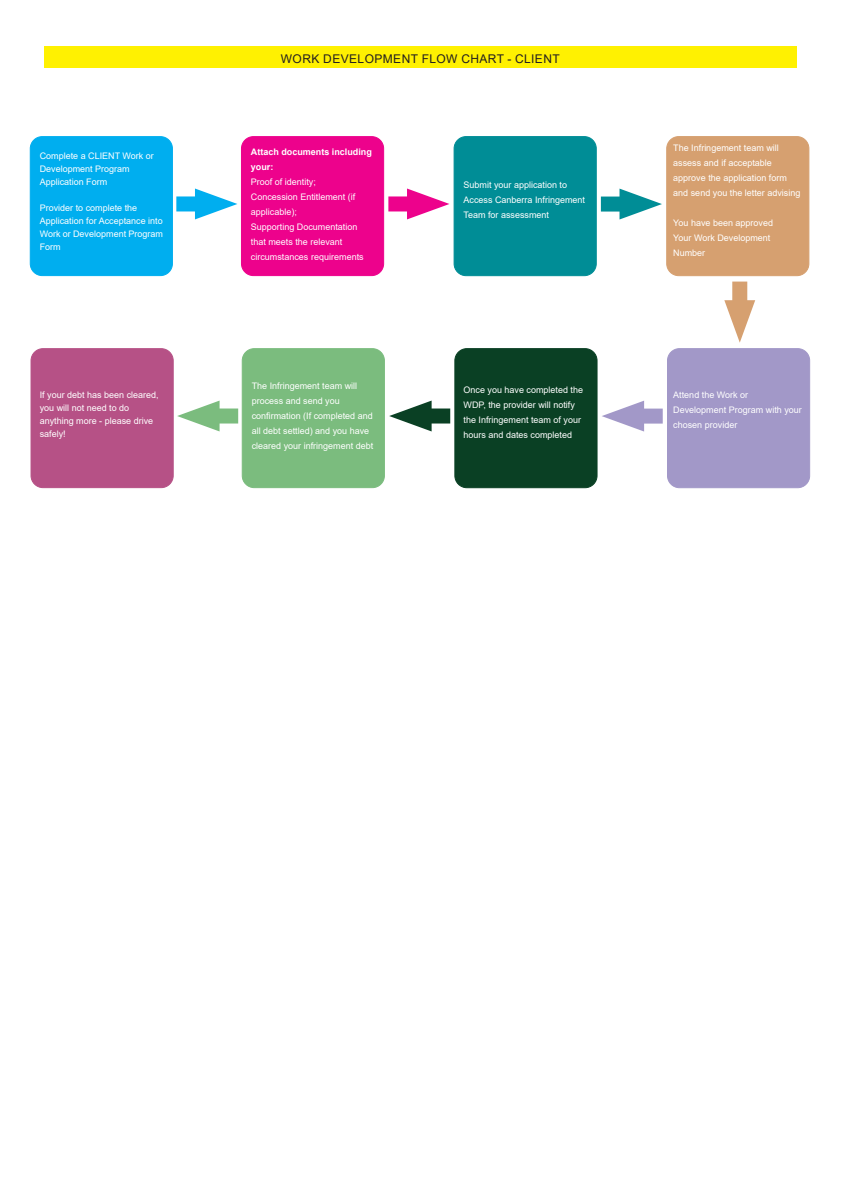
<style>
.page{position:relative;width:842px;height:1191px;background:#fff}
.page>*{position:absolute;margin:0;border:0;box-sizing:border-box;transform-origin:0 0}
.t1{font:12px "Arial";letter-spacing:.035em;color:#231f20}
.t2{font:9px/15px "Arial";color:#fff}
.t3{font:700 9px "Arial";color:#fff}
</style>
<div class="page">
<div style="left:44px;top:47px;width:753px;height:21px;background:#fff101"></div>
<div style="left:30px;top:137px;width:142px;height:138px;background:#00aeef;border-radius:12px"></div>
<div style="left:30px;top:136px;width:143px;height:140px;border:1px solid #00aeef;border-radius:12px"></div>
<div style="left:176px;top:196px;width:35px;height:15px;background:#00aeef"></div>
<svg style="left:195px;top:188px;width:42px;height:31px"></svg>
<div style="left:241px;top:137px;width:143px;height:138px;background:#ed028c;border-radius:12px"></div>
<div style="left:241px;top:136px;width:143px;height:140px;border:1px solid #ed028c;border-radius:12px"></div>
<div style="left:388px;top:196px;width:35px;height:15px;background:#ed028c"></div>
<svg style="left:407px;top:188px;width:42px;height:31px"></svg>
<div style="left:454px;top:137px;width:142px;height:139px;background:#008d96;border-radius:12px"></div>
<div style="left:454px;top:136px;width:143px;height:140px;border:1px solid #008d96;border-radius:12px"></div>
<div style="left:601px;top:196px;width:35px;height:15px;background:#008d96"></div>
<svg style="left:619px;top:189px;width:43px;height:30px"></svg>
<div style="left:667px;top:137px;width:142px;height:139px;background:#d6a070;border-radius:12px"></div>
<div style="left:666px;top:136px;width:143px;height:140px;border:1px solid #d6a070;border-radius:12px"></div>
<div style="left:732px;top:281px;width:15px;height:36px;background:#d6a070"></div>
<svg style="left:724px;top:300px;width:31px;height:43px"></svg>
<div style="left:31px;top:349px;width:142px;height:138px;background:#b65186;border-radius:12px"></div>
<div style="left:31px;top:348px;width:143px;height:140px;border:1px solid #b65186;border-radius:12px"></div>
<div style="left:203px;top:408px;width:35px;height:15px;background:#7bbc7e"></div>
<svg style="left:177px;top:400px;width:43px;height:31px"></svg>
<div style="left:242px;top:349px;width:142px;height:138px;background:#7bbc7e;border-radius:12px"></div>
<div style="left:242px;top:348px;width:143px;height:140px;border:1px solid #7bbc7e;border-radius:12px"></div>
<div style="left:415px;top:408px;width:35px;height:15px;background:#0a4024"></div>
<svg style="left:389px;top:400px;width:43px;height:31px"></svg>
<div style="left:455px;top:348px;width:142px;height:140px;background:#0a4024;border-radius:12px"></div>
<div style="left:454px;top:348px;width:143px;height:140px;border:1px solid #0a4024;border-radius:12px"></div>
<div style="left:628px;top:408px;width:35px;height:15px;background:#a298c8"></div>
<svg style="left:602px;top:400px;width:42px;height:31px"></svg>
<div style="left:667px;top:348px;width:143px;height:140px;background:#a298c8;border-radius:12px"></div>
<div style="left:667px;top:348px;width:143px;height:140px;border:1px solid #a298c8;border-radius:12px"></div>
<p class="t2" style="left:40px;top:148px;width:116px">Complete a CLIENT Work or</p>
<p class="t2" style="left:40px;top:161px;width:92px">Development Program</p>
<p class="t2" style="left:40px;top:174px;width:69px">Application Form</p>
<p class="t2" style="left:40px;top:200px;width:99px">Provider to complete the</p>
<p class="t2" style="left:40px;top:213px;width:125px">Application for Acceptance into</p>
<p class="t2" style="left:40px;top:226px;width:125px">Work or Development Program</p>
<p class="t2" style="left:40px;top:239px;width:22px">Form</p>
<p class="t2" style="left:40px;top:387px;width:121px">If your debt has been cleared,</p>
<p class="t2" style="left:40px;top:401px;width:115px;line-height:13px">you will not need to do anything more - please drive safely!</p>
<p class="t1" style="left:281px;top:50px;width:280px">WORK DEVELOPMENT FLOW CHART - CLIENT</p>
<p class="t3" style="left:251px;top:145px;width:123px">Attach documents including</p>
<p class="t3" style="left:251px;top:160px;width:24px">your:</p>
<p class="t2" style="left:251px;top:174px;width:67px">Proof of identity;</p>
<p class="t2" style="left:251px;top:189px;width:106px">Concession Entitlement (if</p>
<p class="t2" style="left:251px;top:204px;width:48px">applicable);</p>
<p class="t2" style="left:251px;top:219px;width:108px">Supporting Documentation that meets the relevant</p>
<p class="t2" style="left:251px;top:249px;width:114px">circumstances requirements</p>
<p class="t2" style="left:252px;top:378px;width:107px">The Infringement team will process and send you</p>
<p class="t2" style="left:252px;top:408px;width:123px">confirmation (If completed and all debt settled) and you have cleared your infringement debt</p>
<p class="t2" style="left:463px;top:177px;width:105px">Submit your application to</p>
<p class="t2" style="left:463px;top:192px;width:123px">Access Canberra Infringement</p>
<p class="t2" style="left:463px;top:207px;width:87px">Team for assessment</p>
<p class="t2" style="left:463px;top:382px;width:121px">Once you have completed the</p>
<p class="t2" style="left:463px;top:397px;width:113px">WDP, the provider will notify</p>
<p class="t2" style="left:463px;top:412px;width:119px">the Infringement team of your hours and dates completed</p>
<p class="t2" style="left:673px;top:140px;width:107px">The Infringement team will</p>
<p class="t2" style="left:673px;top:155px;width:100px">assess and if acceptable</p>
<p class="t2" style="left:673px;top:170px;width:129px">approve the application form and send you the letter advising</p>
<p class="t2" style="left:673px;top:215px;width:101px">You have been approved</p>
<p class="t2" style="left:673px;top:230px;width:99px">Your Work Development</p>
<p class="t2" style="left:673px;top:245px;width:34px">Number</p>
<p class="t2" style="left:673px;top:387px;width:76px">Attend the Work or</p>
<p class="t2" style="left:673px;top:402px;width:130px">Development Program with your</p>
<p class="t2" style="left:673px;top:417px;width:66px">chosen provider</p>
</div>
